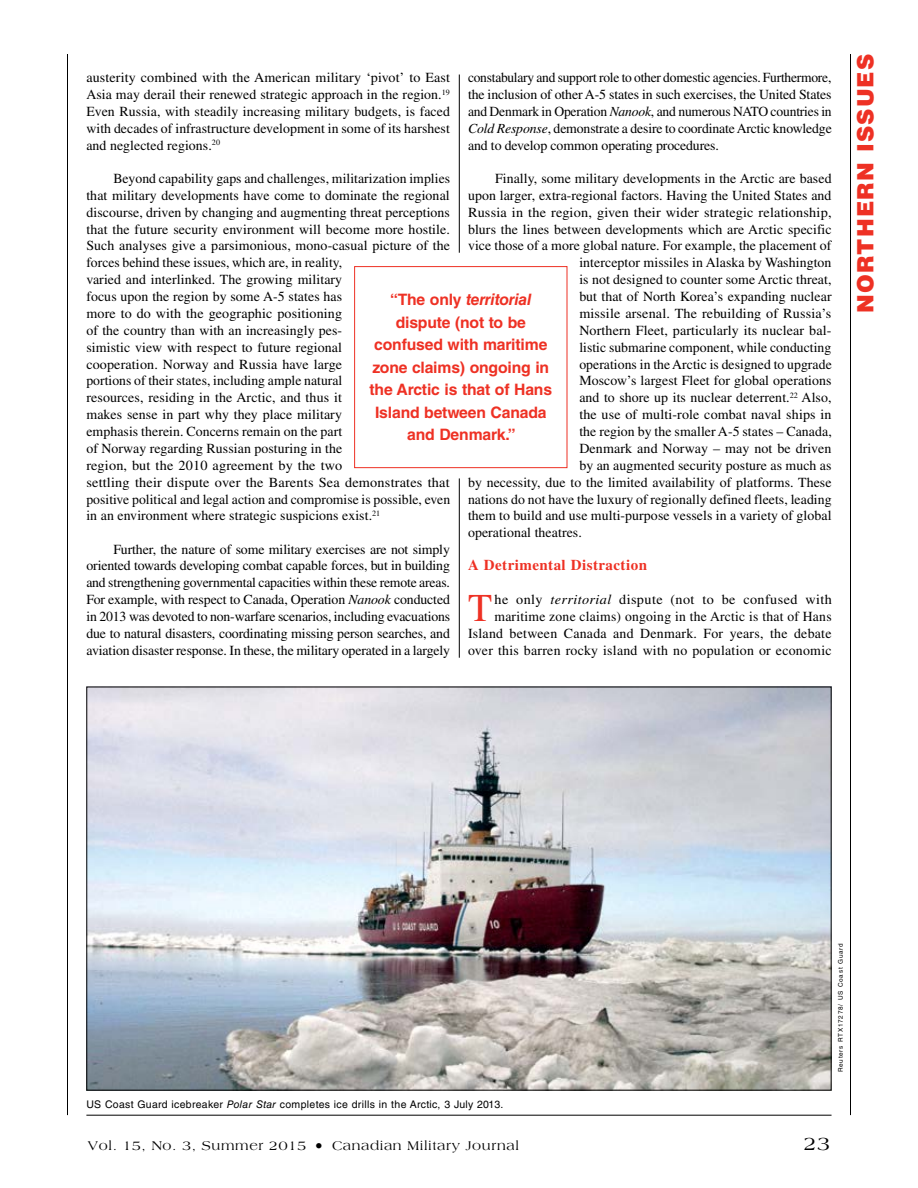
<style>
.page{position:relative;width:918px;height:1188px;background:#fff}
.page>*{position:absolute;margin:0;border:0;box-sizing:border-box;transform-origin:0 0}
.t1{font:39.3px "Times LT Std";color:#ee3124}
.t2{font:900 22.5px "Helvetica LT Std";letter-spacing:.05em;color:#ee3124}
.t3{font:19.5px "Americana Std";color:#000}
.t4{font:700 15.75px/22.5px "Helvetica LT Std";letter-spacing:-.01em;color:#ee3124;text-align:center}
.t5{font:700 15px "Times LT Std";letter-spacing:.03em;color:#ee3124}
.t6{font:13.8px/16.8px "Times LT Std";letter-spacing:.005em;color:#000;text-align:justify}
.t7{font:13.5px "Americana Std";letter-spacing:.05em;color:#000}
.t8{font:10.5px "Helvetica LT Std";letter-spacing:.03em;color:#000}
.t9{font:6.3px "Helvetica LT Std";letter-spacing:.125em;color:#000}
.s1{font-style:italic}
.s2{font-size:16.5px}
</style>
<div class="page">
<hr style="left:850px;top:54px;width:1px;height:1061px;background:#000">
<hr style="left:67px;top:54px;width:1px;height:1061px;background:#000">
<hr style="left:459px;top:75px;width:1px;height:178px;background:#000">
<div style="left:354px;top:266px;width:213px;height:202px;border:1px solid #ee3124"></div>
<img style="left:88px;top:689px;width:742px;height:400px">
<hr style="left:86px;top:1115px;width:746px;height:1px;background:#000">
<hr style="left:459px;top:478px;width:1px;height:180px;background:#000">
<p class="t6" style="left:86px;top:69px;width:365px">austerity combined with the American military ‘pivot’ to East Asia may derail their renewed strategic approach in the region.<sup>19<br></sup>Even Russia, with steadily increasing military budgets, is faced with decades of infrastructure development in some of its harshest and neglected regions.<sup>20</sup></p>
<p class="t6" style="left:86px;top:170px;width:365px;text-align:left;text-indent:27px">Beyond capability gaps and challenges, militarization implies that military developments have come to dominate the regional discourse, driven by changing and augmenting threat perceptions that the future security environment will become more hostile.<br>Such analyses give a parsimonious, mono-casual picture of the forces behind these issues, which are, in reality,<br>varied and interlinked. The growing military<br>focus upon the region by some A-5 states has<br>more to do with the geographic positioning<br>of the country than with an increasingly pes-<br>simistic view with respect to future regional<br>cooperation. Norway and Russia have large<br>portions of their states, including ample natural<br>resources, residing in the Arctic, and thus it<br>makes sense in part why they place military<br>emphasis therein. Concerns remain on the part<br>of Norway regarding Russian posturing in the<br>region, but the 2010 agreement by the two<br>settling their dispute over the Barents Sea demonstrates that positive political and legal action and compromise is possible, even in an environment where strategic suspicions exist.<sup>21</sup></p>
<p class="t6" style="left:86px;top:540px;width:365px;text-indent:27px">Further, the nature of some military exercises are not simply oriented towards developing combat capable forces, but in building and strengthening governmental capacities within these remote areas.<br>For example, with respect to Canada, Operation <span class="s1">Nanook</span> conducted in 2013 was devoted to non-warfare scenarios, including evacuations due to natural disasters, coordinating missing person searches, and aviation disaster response. In these, the military operated in a largely</p>
<p class="t6" style="left:468px;top:69px;width:365px">constabulary and support role to other domestic agencies. Furthermore, the inclusion of other A-5 states in such exercises, the United States and Denmark in Operation <span class="s1">Nanook</span>, and numerous NATO countries in <span class="s1">Cold Response</span>, demonstrate a desire to coordinate Arctic knowledge and to develop common operating procedures.</p>
<p class="t6" style="left:495px;top:170px;width:338px">Finally, some military developments in the Arctic are based</p>
<p class="t6" style="left:468px;top:187px;width:365px">upon larger, extra-regional factors. Having the United States and</p>
<p class="t6" style="left:468px;top:204px;width:365px">Russia in the region, given their wider strategic relationship,</p>
<p class="t6" style="left:468px;top:220px;width:365px">blurs the lines between developments which are Arctic specific</p>
<p class="t6" style="left:468px;top:237px;width:365px">vice those of a more global nature. For example, the placement of</p>
<p class="t6" style="left:579px;top:254px;width:254px">interceptor missiles in Alaska by Washington</p>
<p class="t6" style="left:579px;top:271px;width:254px">is not designed to counter some Arctic threat,</p>
<p class="t6" style="left:579px;top:288px;width:254px">but that of North Korea’s expanding nuclear</p>
<p class="t6" style="left:579px;top:305px;width:254px">missile arsenal. The rebuilding of Russia’s</p>
<p class="t6" style="left:579px;top:322px;width:254px">Northern Fleet, particularly its nuclear bal-</p>
<p class="t6" style="left:579px;top:339px;width:254px">listic submarine component, while conducting</p>
<p class="t6" style="left:579px;top:355px;width:254px">operations in the Arctic is designed to upgrade</p>
<p class="t6" style="left:579px;top:372px;width:254px">Moscow’s largest Fleet for global operations</p>
<p class="t6" style="left:579px;top:389px;width:254px">and to shore up its nuclear deterrent.<sup>22</sup> Also,</p>
<p class="t6" style="left:579px;top:406px;width:254px">the use of multi-role combat naval ships in</p>
<p class="t6" style="left:579px;top:423px;width:254px">the region by the smaller A-5 states – Canada,</p>
<p class="t6" style="left:579px;top:440px;width:254px">Denmark and Norway – may not be driven</p>
<p class="t6" style="left:579px;top:457px;width:254px">by an augmented security posture as much as</p>
<p class="t6" style="left:468px;top:474px;width:365px">by necessity, due to the limited availability of platforms. These</p>
<p class="t6" style="left:468px;top:490px;width:365px">nations do not have the luxury of regionally defined fleets, leading</p>
<p class="t6" style="left:468px;top:507px;width:365px">them to build and use multi-purpose vessels in a variety of global</p>
<p class="t6" style="left:468px;top:524px;width:115px">operational theatres.</p>
<p class="t5" style="left:468px;top:556px;width:181px">A Detrimental Distraction</p>
<h1 class="t1" style="left:468px;top:586px;width:26px">T</h1>
<p class="t4" style="left:369px;top:288px;width:184px">“The only <span class="s1">territorial </span>dispute (not to be confused with maritime zone claims) ongoing in the Arctic is that of Hans<br>Island between Canada and Denmark.”</p>
<p class="t6" style="left:468px;top:591px;width:365px;text-align:right">he only <span class="s1">territorial</span> dispute (not to be confused with maritime zone claims) ongoing in the Arctic is that of Hans Island between Canada and Denmark. For years, the debate over this barren rocky island with no population or economic</p>
<h2 class="t2" style="left:851px;top:313px;width:260px;rotate:-90deg">NORTHERN ISSUES</h2>
<p class="t9" style="left:837px;top:1072px;width:131px;rotate:-90deg">Reuters RTX17278/ US Coast Guard</p>
<p class="t8" style="left:86px;top:1098px;width:419px">US Coast Guard icebreaker <span class="s1">Polar Star</span> completes ice drills in the Arctic, 3 July 2013.</p>
<p class="t7" style="left:88px;top:1138px;width:433px">Vol. 15, No. 3, Summer 2015 <span class="s2">•</span> Canadian Military Journal</p>
<h3 class="t3" style="left:804px;top:1132px;width:28px">23</h3>
</div>
